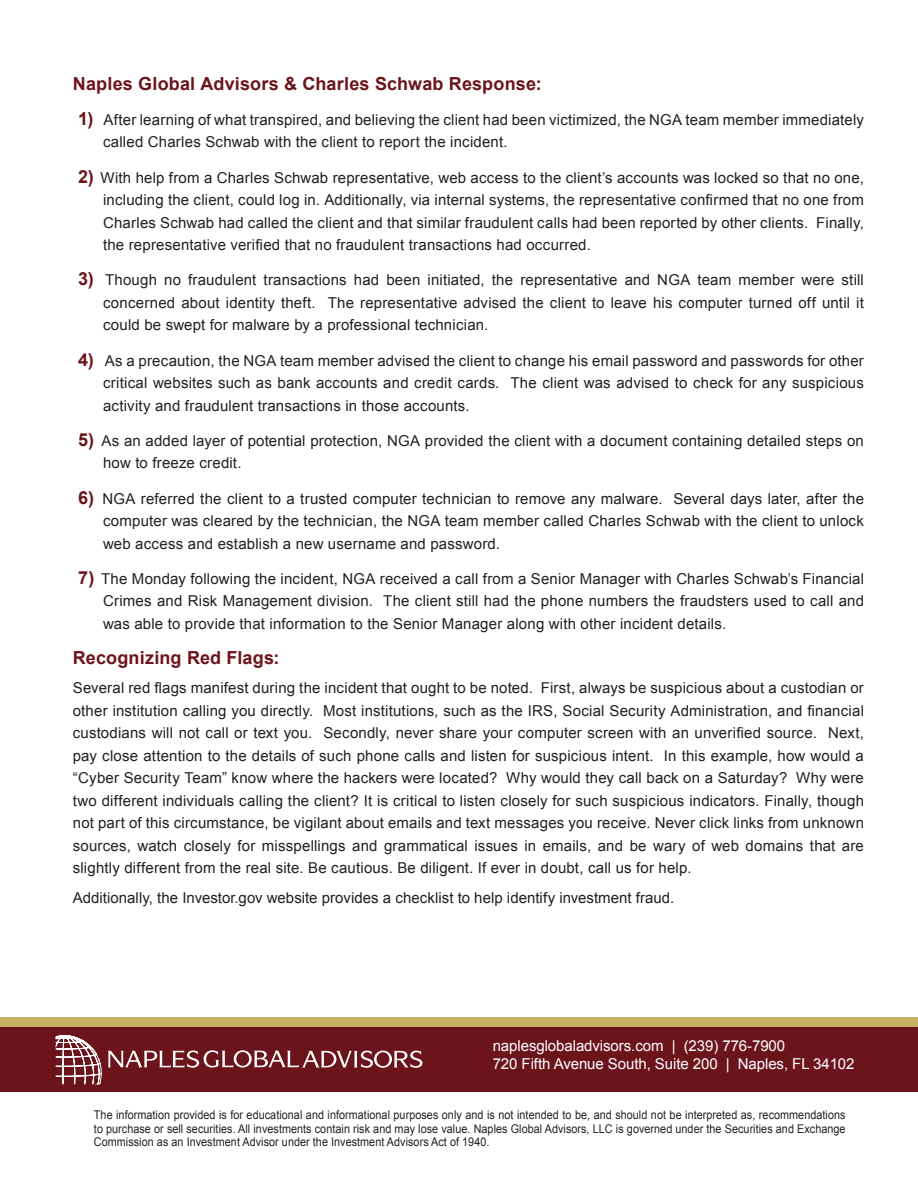
<style>
.page{position:relative;width:918px;height:1188px;background:#fff}
.page>*{position:absolute;margin:0;border:0;box-sizing:border-box;transform-origin:0 0}
.t1{font:700 18px "Arial";letter-spacing:.01em;color:#6c141b}
.t2{font:15px/22.5px "Arial";letter-spacing:.01em;color:#231f20;text-align:justify}
.t3{font:15px/18px "Arial";letter-spacing:-.005em;color:#fff}
.t4{font:12px/13.5px "Arial";letter-spacing:.005em;color:#231f20;text-align:justify;scale:.9 1}
.s1{font-weight:700;font-size:18px;color:#6c141b}
</style>
<div class="page">
<div style="left:0;top:1018px;width:918px;height:48px;background:#c4b260"></div>
<div style="left:0;top:1027px;width:918px;height:65px;background:#6c141b"></div>
<svg style="left:108px;top:1050px;width:314px;height:18px"></svg>
<svg style="left:56px;top:1035px;width:46px;height:49px"></svg>
<p class="t1" style="left:73px;top:71px;width:470px">Naples Global Advisors &amp; Charles Schwab Response:</p>
<p class="t2" style="left:103px;top:108px;width:762px;text-indent:-25px"><span class="s1">1)</span> After learning of what transpired, and believing the client had been victimized, the NGA team member immediately called Charles Schwab with the client to report the incident.</p>
<p class="t2" style="left:103px;top:166px;width:762px;text-indent:-25px"><span class="s1">2)</span> With help from a Charles Schwab representative, web access to the client’s accounts was locked so that no one, including the client, could log in. Additionally, via internal systems, the representative confirmed that no one from Charles Schwab had called the client and that similar fraudulent calls had been reported by other clients. Finally, the representative verified that no fraudulent transactions had occurred.</p>
<p class="t2" style="left:103px;top:269px;width:762px;text-indent:-25px"><span class="s1">3)</span> Though no fraudulent transactions had been initiated, the representative and NGA team member were still concerned about identity theft. The representative advised the client to leave his computer turned off until it could be swept for malware by a professional technician.</p>
<p class="t2" style="left:103px;top:349px;width:762px;text-indent:-25px"><span class="s1">4)</span> As a precaution, the NGA team member advised the client to change his email password and passwords for other critical websites such as bank accounts and credit cards. The client was advised to check for any suspicious activity and fraudulent transactions in those accounts.</p>
<p class="t2" style="left:103px;top:429px;width:762px;text-indent:-25px"><span class="s1">5)</span> As an added layer of potential protection, NGA provided the client with a document containing detailed steps on how to freeze credit.</p>
<p class="t2" style="left:103px;top:487px;width:762px;text-indent:-25px"><span class="s1">6)</span> NGA referred the client to a trusted computer technician to remove any malware. Several days later, after the computer was cleared by the technician, the NGA team member called Charles Schwab with the client to unlock web access and establish a new username and password.</p>
<p class="t2" style="left:103px;top:567px;width:763px;text-indent:-25px"><span class="s1">7)</span> The Monday following the incident, NGA received a call from a Senior Manager with Charles Schwab’s Financial Crimes and Risk Management division. The client still had the phone numbers the fraudsters used to call and was able to provide that information to the Senior Manager along with other incident details.</p>
<p class="t1" style="left:73px;top:646px;width:208px">Recognizing Red Flags:</p>
<p class="t2" style="left:73px;top:677px;width:793px">Several red flags manifest during the incident that ought to be noted. First, always be suspicious about a custodian or other institution calling you directly. Most institutions, such as the IRS, Social Security Administration, and financial custodians will not call or text you. Secondly, never share your computer screen with an unverified source. Next, pay close attention to the details of such phone calls and listen for suspicious intent. In this example, how would a “Cyber Security Team” know where the hackers were located? Why would they call back on a Saturday? Why were two different individuals calling the client? It is critical to listen closely for such suspicious indicators. Finally, though not part of this circumstance, be vigilant about emails and text messages you receive. Never click links from unknown sources, watch closely for misspellings and grammatical issues in emails, and be wary of web domains that are slightly different from the real site. Be cautious. Be diligent. If ever in doubt, call us for help.</p>
<p class="t2" style="left:73px;top:886px;width:603px">Additionally, the Investor.gov website provides a checklist to help identify investment fraud.</p>
<p class="t3" style="left:493px;top:1037px;width:363px">naplesglobaladvisors.com | (239) 776-7900<br>720 Fifth Avenue South, Suite 200 | Naples, FL 34102</p>
<p class="t4" style="left:94px;top:1109px;width:837px">The information provided is for educational and informational purposes only and is not intended to be, and should not be interpreted as, recommendations to purchase or sell securities. All investments contain risk and may lose value. Naples Global Advisors, LLC is governed under the Securities and Exchange Commission as an Investment Advisor under the Investment Advisors Act of 1940.</p>
</div>
